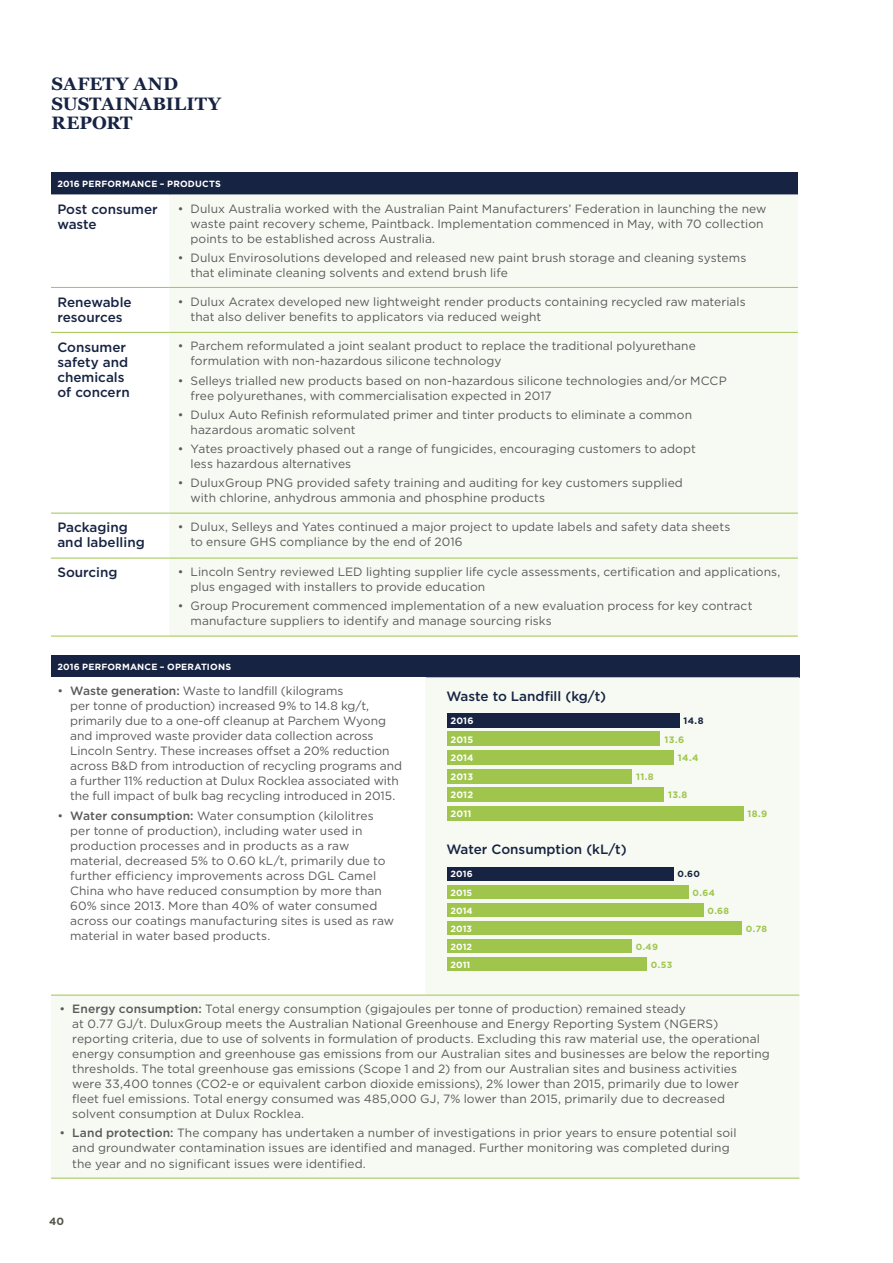
<style>
.page{position:relative;width:893px;height:1263px;background:#fff}
.page>*{position:absolute;margin:0;border:0;box-sizing:border-box;transform-origin:0 0}
.t1{font:700 18px/19.5px "Georgia";color:#162342}
.t2{font:500 13.5px/15px "Gotham";color:#162342}
.t3{font:12px/15px "Gotham";letter-spacing:.005em;color:#59595b}
.t4{font:700 10.5px "Gotham";color:#54544c}
.t5{font:700 9.3px/18.6px "Gotham";letter-spacing:.015em;color:#fff;text-align:justify}
.t6{font:700 9.3px/18.6px "Gotham";letter-spacing:.04em;color:#9fc54d}
.t7{font:700 9.3px "Gotham";color:#162342}
.t8{font:700 9px/18px "Gotham";letter-spacing:.02em;color:#fff;text-align:justify}
.t9{font:700 9px/18px "Gotham";letter-spacing:.04em;color:#9fc54d}
.t10{font:700 9px "Gotham";color:#162342}
.s1{font-weight:500}
</style>
<div class="page">
<div style="left:51px;top:172px;width:747px;height:22px;background:#162342"></div>
<svg style="left:51px;top:194px;width:118px;height:442px"></svg>
<div style="left:169px;top:194px;width:629px;height:442px;background:#f7faf2"></div>
<hr style="left:169px;top:332px;width:629px;height:1px;background:#9fc54d">
<hr style="left:169px;top:513px;width:629px;height:1px;background:#9fc54d">
<hr style="left:169px;top:558px;width:629px;height:1px;background:#9fc54d">
<hr style="left:169px;top:287px;width:629px;height:1px;background:#9fc54d">
<hr style="left:51px;top:287px;width:118px;height:1px;background:#9fc54d">
<hr style="left:51px;top:332px;width:118px;height:1px;background:#9fc54d">
<hr style="left:51px;top:513px;width:118px;height:1px;background:#9fc54d">
<hr style="left:51px;top:558px;width:118px;height:1px;background:#9fc54d">
<hr style="left:51px;top:636px;width:118px;height:1px;background:#9fc54d">
<hr style="left:169px;top:636px;width:629px;height:1px;background:#9fc54d">
<div style="left:51px;top:655px;width:748px;height:22px;background:#162342"></div>
<svg style="left:51px;top:677px;width:748px;height:501px;fill:#f7faf2"></svg>
<hr style="left:51px;top:995px;width:374px;height:1px;background:#9fc54d">
<hr style="left:51px;top:1178px;width:374px;height:1px;background:#9fc54d">
<hr style="left:425px;top:1178px;width:374px;height:1px;background:#9fc54d">
<hr style="left:425px;top:995px;width:374px;height:1px;background:#9fc54d">
<div style="left:447px;top:713px;width:232px;height:14px;background:#162342"></div>
<div style="left:447px;top:732px;width:213px;height:14px;background:#9fc54d"></div>
<div style="left:447px;top:750px;width:226px;height:15px;background:#9fc54d"></div>
<div style="left:447px;top:769px;width:185px;height:14px;background:#9fc54d"></div>
<div style="left:447px;top:787px;width:216px;height:15px;background:#9fc54d"></div>
<div style="left:447px;top:806px;width:296px;height:15px;background:#9fc54d"></div>
<div style="left:447px;top:867px;width:226px;height:14px;background:#162342"></div>
<div style="left:447px;top:885px;width:241px;height:14px;background:#9fc54d"></div>
<div style="left:447px;top:903px;width:256px;height:14px;background:#9fc54d"></div>
<div style="left:447px;top:921px;width:294px;height:14px;background:#9fc54d"></div>
<div style="left:447px;top:939px;width:185px;height:14px;background:#9fc54d"></div>
<div style="left:447px;top:957px;width:200px;height:14px;background:#9fc54d"></div>
<h1 class="t1" style="left:52px;top:74px;width:171px">SAFETY AND<br>SUSTAINABILITY<br>REPORT</h1>
<p class="t8" style="left:57px;top:175px;width:165px">2016 PERFORMANCE – PRODUCTS</p>
<p class="t2" style="left:57px;top:201px;width:102px">Post consumer waste</p>
<p class="t3" style="left:191px;top:201px;width:577px;text-indent:-13px">• Dulux Australia worked with the Australian Paint Manufacturers’ Federation in launching the new waste paint recovery scheme, Paintback. Implementation commenced in May, with 70 collection points to be established across Australia.</p>
<p class="t3" style="left:191px;top:250px;width:557px;text-indent:-13px">• Dulux Envirosolutions developed and released new paint brush storage and cleaning systems that eliminate cleaning solvents and extend brush life</p>
<p class="t2" style="left:57px;top:294px;width:76px">Renewable resources</p>
<p class="t3" style="left:191px;top:294px;width:557px;text-indent:-13px">• Dulux Acratex developed new lightweight render products containing recycled raw materials that also deliver benefits to applicators via reduced weight</p>
<p class="t2" style="left:57px;top:339px;width:74px">Consumer safety and chemicals of concern</p>
<p class="t3" style="left:191px;top:338px;width:507px;text-indent:-13px">• Parchem reformulated a joint sealant product to replace the traditional polyurethane formulation with non-hazardous silicone technology</p>
<p class="t3" style="left:191px;top:373px;width:538px;text-indent:-13px">• Selleys trialled new products based on non-hazardous silicone technologies and/or MCCP free polyurethanes, with commercialisation expected in 2017</p>
<p class="t3" style="left:191px;top:407px;width:503px;text-indent:-13px">• Dulux Auto Refinish reformulated primer and tinter products to eliminate a common hazardous aromatic solvent</p>
<p class="t3" style="left:191px;top:441px;width:507px;text-indent:-13px">• Yates proactively phased out a range of fungicides, encouraging customers to adopt less hazardous alternatives</p>
<p class="t3" style="left:191px;top:475px;width:494px;text-indent:-13px">• DuluxGroup PNG provided safety training and auditing for key customers supplied with chlorine, anhydrous ammonia and phosphine products</p>
<p class="t2" style="left:57px;top:520px;width:89px">Packaging and labelling</p>
<p class="t3" style="left:191px;top:519px;width:541px;text-indent:-13px">• Dulux, Selleys and Yates continued a major project to update labels and safety data sheets to ensure GHS compliance by the end of 2016</p>
<p class="t2" style="left:57px;top:565px;width:62px">Sourcing</p>
<p class="t3" style="left:191px;top:564px;width:591px;text-indent:-13px">• Lincoln Sentry reviewed LED lighting supplier life cycle assessments, certification and applications, plus engaged with installers to provide education</p>
<p class="t3" style="left:191px;top:598px;width:563px;text-indent:-13px">• Group Procurement commenced implementation of a new evaluation process for key contract manufacture suppliers to identify and manage sourcing risks</p>
<p class="t8" style="left:57px;top:658px;width:175px">2016 PERFORMANCE – OPERATIONS</p>
<p class="t3" style="left:70px;top:683px;width:333px;text-indent:-13px">• <span class="s1">Waste generation:</span> Waste to landfill (kilograms<br>per tonne of production) increased 9% to 14.8 kg/t, primarily due to a one-off cleanup at Parchem Wyong and improved waste provider data collection across Lincoln Sentry. These increases offset a 20% reduction across B&amp;D from introduction of recycling programs and a further 11% reduction at Dulux Rocklea associated with the full impact of bulk bag recycling introduced in 2015.</p>
<p class="t3" style="left:70px;top:808px;width:326px;text-indent:-13px">• <span class="s1">Water consumption:</span> Water consumption (kilolitres per tonne of production), including water used in production processes and in products as a raw material, decreased 5% to 0.60 kL/t, primarily due to further efficiency improvements across DGL Camel China who have reduced consumption by more than 60% since 2013. More than 40% of water consumed across our coatings manufacturing sites is used as raw material in water based products.</p>
<p class="t2" style="left:446px;top:688px;width:161px">Waste to Landfill (kg/t)</p>
<p class="t5" style="left:451px;top:711px;width:25px">2016</p>
<p class="t7" style="left:684px;top:714px;width:21px">14.8</p>
<p class="t6" style="left:678px;top:730px;width:22px;text-indent:-13px">13.6<br>14.4</p>
<p class="t6" style="left:636px;top:767px;width:19px">11.8</p>
<p class="t6" style="left:668px;top:786px;width:21px">13.8</p>
<p class="t5" style="left:451px;top:730px;width:25px">2015<br>2014<br>2013<br>2012<br>2011</p>
<p class="t6" style="left:748px;top:805px;width:21px">18.9</p>
<p class="t2" style="left:446px;top:842px;width:182px">Water Consumption (kL/t)</p>
<p class="t8" style="left:450px;top:865px;width:24px">2016</p>
<p class="t10" style="left:677px;top:868px;width:24px">0.60</p>
<p class="t9" style="left:707px;top:883px;width:23px;text-indent:-15px">0.64<br>0.68</p>
<p class="t8" style="left:450px;top:883px;width:24px">2015<br>2014<br>2013<br>2012<br>2011</p>
<p class="t9" style="left:746px;top:919px;width:23px">0.78</p>
<p class="t9" style="left:636px;top:937px;width:24px">0.49</p>
<p class="t9" style="left:651px;top:955px;width:23px">0.53</p>
<p class="t3" style="left:72px;top:1001px;width:699px;text-indent:-13px">• <span class="s1">Energy consumption:</span> Total energy consumption (gigajoules per tonne of production) remained steady<br>at 0.77 GJ/t. DuluxGroup meets the Australian National Greenhouse and Energy Reporting System (NGERS) reporting criteria, due to use of solvents in formulation of products. Excluding this raw material use, the operational energy consumption and greenhouse gas emissions from our Australian sites and businesses are below the reporting thresholds. The total greenhouse gas emissions (Scope 1 and 2) from our Australian sites and business activities<br>were 33,400 tonnes (CO2-e or equivalent carbon dioxide emissions), 2% lower than 2015, primarily due to lower<br>fleet fuel emissions. Total energy consumed was 485,000 GJ, 7% lower than 2015, primarily due to decreased solvent consumption at Dulux Rocklea.</p>
<p class="t3" style="left:72px;top:1125px;width:666px;text-indent:-13px">• <span class="s1">Land protection:</span> The company has undertaken a number of investigations in prior years to ensure potential soil and groundwater contamination issues are identified and managed. Further monitoring was completed during the year and no significant issues were identified.</p>
<p class="t4" style="left:49px;top:1214px;width:17px">40</p>
</div>
